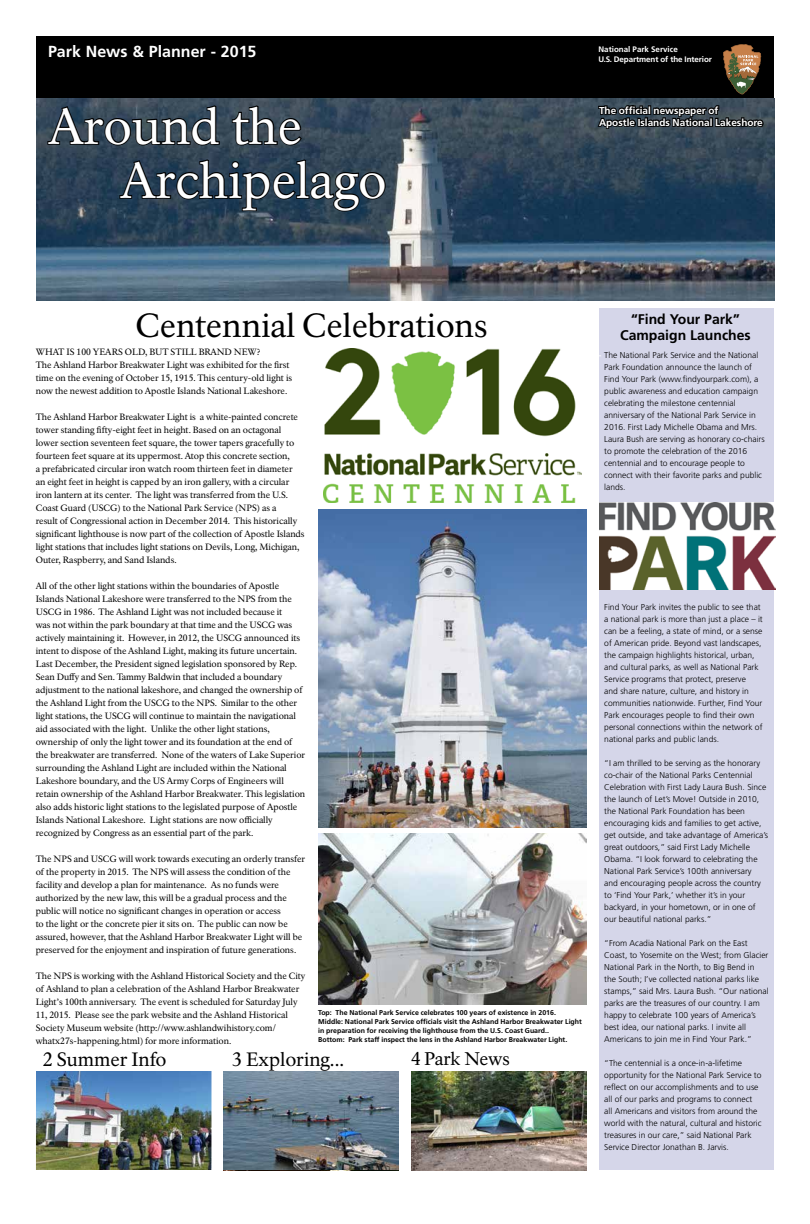
<style>
.page{position:relative;width:810px;height:1224px;background:#fff}
.page>*{position:absolute;margin:0;border:0;box-sizing:border-box;transform-origin:0 0}
.t1{font:50px/54px "NPS Rawlinson OT";letter-spacing:-.005em;color:#fff}
.t2{font:33px "NPS Rawlinson OT";color:#000}
.t3{font:19px "NPS Rawlinson OT";color:#000}
.t4{font:18px "NPS Rawlinson OT";letter-spacing:-.01em;color:#000}
.t5{font:700 16px "Frutiger LT Std";color:#fff}
.t6{font:700 14px/16px "Frutiger LT Std";color:#000;text-align:center}
.t7{font:700 10px/12px "Frutiger LT Std";color:#fff}
.t8{font:9px/13px "NPS Rawlinson OT";letter-spacing:-.005em;color:#000}
.t9{font:300 8.5px/12px "Frutiger LT Std";color:#000}
.t10{font:700 8px/10px "Frutiger LT Std";letter-spacing:-.01em;color:#fff}
.t11{font:700 7px/9px "Frutiger LT Std";color:#000}
.s1{font-weight:700;font-size:8px;color:#fff}
</style>
<div class="page">
<div style="left:599px;top:309px;width:175px;height:861px;background:#d5d6e9"></div>
<div style="left:36px;top:36px;width:738px;height:64px;background:#000"></div>
<img style="left:36px;top:1071px;width:176px;height:99px">
<img style="left:324px;top:348px;width:257px;height:154px">
<img style="left:36px;top:99px;width:739px;height:201px">
<img style="left:318px;top:510px;width:269px;height:318px">
<svg style="left:46px;top:104px;width:175px;height:43px;background:#2a3844"></svg>
<svg style="left:231px;top:104px;width:72px;height:43px;background:#2d3842"></svg>
<svg style="left:118px;top:158px;width:269px;height:55px;background:#203242"></svg>
<svg style="left:597px;top:44px;width:168px;height:110px"></svg>
<img style="left:599px;top:502px;width:176px;height:88px">
<img style="left:318px;top:833px;width:268px;height:172px">
<img style="left:224px;top:1071px;width:175px;height:99px">
<img style="left:411px;top:1071px;width:176px;height:100px">
<h3 class="t5" style="left:48px;top:42px;width:210px">Park News &amp; Planner - 2015</h3>
<p class="t10" style="left:598px;top:44px;width:115px">National Park Service<br>U.S. Department of the Interior</p>
<h1 class="t1" style="left:120px;top:100px;width:268px;text-indent:-72px">Around the<br>Archipelago</h1>
<p class="t7" style="left:599px;top:104px;width:165px">The official newspaper of<br>Apostle Islands National Lakeshore</p>
<h2 class="t2" style="left:135px;top:305px;width:354px">Centennial Celebrations</h2>
<p class="t8" style="left:36px;top:346px;width:258px">WHAT IS 100 YEARS OLD, BUT STILL BRAND NEW?<br>The Ashland Harbor Breakwater Light was exhibited for the first time on the evening of October 15, 1915. This century-old light is now the newest addition to Apostle Islands National Lakeshore.</p>
<p class="t8" style="left:36px;top:411px;width:270px">The Ashland Harbor Breakwater Light is a white-painted concrete tower standing fifty-eight feet in height. Based on an octagonal lower section seventeen feet square, the tower tapers gracefully to fourteen feet square at its uppermost. Atop this concrete section,<br>a prefabricated circular iron watch room thirteen feet in diameter an eight feet in height is capped by an iron gallery, with a circular iron lantern at its center. The light was transferred from the U.S.<br>Coast Guard (USCG) to the National Park Service (NPS) as a<br>result of Congressional action in December 2014. This historically significant lighthouse is now part of the collection of Apostle Islands light stations that includes light stations on Devils, Long, Michigan, Outer, Raspberry, and Sand Islands.</p>
<p class="t8" style="left:36px;top:580px;width:271px">All of the other light stations within the boundaries of Apostle Islands National Lakeshore were transferred to the NPS from the USCG in 1986. The Ashland Light was not included because it<br>was not within the park boundary at that time and the USCG was actively maintaining it. However, in 2012, the USCG announced its intent to dispose of the Ashland Light, making its future uncertain.<br>Last December, the President signed legislation sponsored by Rep.<br>Sean Duffy and Sen. Tammy Baldwin that included a boundary adjustment to the national lakeshore, and changed the ownership of the Ashland Light from the USCG to the NPS. Similar to the other light stations, the USCG will continue to maintain the navigational aid associated with the light. Unlike the other light stations, ownership of only the light tower and its foundation at the end of the breakwater are transferred. None of the waters of Lake Superior surrounding the Ashland Light are included within the National Lakeshore boundary, and the US Army Corps of Engineers will retain ownership of the Ashland Harbor Breakwater. This legislation also adds historic light stations to the legislated purpose of Apostle Islands National Lakeshore. Light stations are now officially recognized by Congress as an essential part of the park.</p>
<p class="t8" style="left:36px;top:853px;width:271px">The NPS and USCG will work towards executing an orderly transfer of the property in 2015. The NPS will assess the condition of the facility and develop a plan for maintenance. As no funds were authorized by the new law, this will be a gradual process and the public will notice no significant changes in operation or access<br>to the light or the concrete pier it sits on. The public can now be assured, however, that the Ashland Harbor Breakwater Light will be preserved for the enjoyment and inspiration of future generations.</p>
<p class="t8" style="left:36px;top:970px;width:271px">The NPS is working with the Ashland Historical Society and the City of Ashland to plan a celebration of the Ashland Harbor Breakwater Light’s 100th anniversary. The event is scheduled for Saturday July 11, 2015. Please see the park website and the Ashland Historical Society Museum website (http://www.ashlandwihistory.com/ whatx27s-happening.html) for more information.</p>
<p class="t11" style="left:318px;top:1008px;width:265px">Top: The National Park Service celebrates 100 years of existence in 2016.<br>Middle: National Park Service officials visit the Ashland Harbor Breakwater Light in preparation for receiving the lighthouse from the U.S. Coast Guard..<br>Bottom: Park staff inspect the lens in the Ashland Harbor Breakwater Light.</p>
<h3 class="t3" style="left:43px;top:1047px;width:125px">2 Summer Info</h3>
<h3 class="t3" style="left:232px;top:1047px;width:114px">3 Exploring...</h3>
<h3 class="t4" style="left:411px;top:1047px;width:100px">4 Park News</h3>
<h3 class="t6" style="left:620px;top:312px;width:132px">“Find Your Park”<br>Campaign Launches</h3>
<p class="t9" style="left:604px;top:361px;width:162px">Park Foundation announce the launch of Find Your Park (www.findyourpark.com), a public awareness and education campaign celebrating the milestone centennial anniversary of the National Park Service in 2016. First Lady Michelle Obama and Mrs.<br>Laura Bush are serving as honorary co-chairs to promote the celebration of the 2016 centennial and to encourage people to connect with their favorite parks and public lands.</p>
<p class="t9" style="left:599px;top:349px;width:161px"><span class="s1">‑</span> The National Park Service and the National</p>
<p class="t9" style="left:604px;top:601px;width:160px">Find Your Park invites the public to see that a national park is more than just a place – it can be a feeling, a state of mind, or a sense of American pride. Beyond vast landscapes, the campaign highlights historical, urban, and cultural parks, as well as National Park Service programs that protect, preserve<br>and share nature, culture, and history in communities nationwide. Further, Find Your Park encourages people to find their own personal connections within the network of national parks and public lands.</p>
<p class="t9" style="left:604px;top:757px;width:165px">“I am thrilled to be serving as the honorary co-chair of the National Parks Centennial Celebration with First Lady Laura Bush. Since the launch of Let’s Move! Outside in 2010, the National Park Foundation has been encouraging kids and families to get active, get outside, and take advantage of America’s great outdoors,” said First Lady Michelle Obama. “I look forward to celebrating the National Park Service’s 100th anniversary<br>and encouraging people across the country to ‘Find Your Park,’ whether it’s in your backyard, in your hometown, or in one of our beautiful national parks.”</p>
<p class="t9" style="left:604px;top:937px;width:166px">“From Acadia National Park on the East Coast, to Yosemite on the West; from Glacier National Park in the North, to Big Bend in<br>the South; I’ve collected national parks like stamps,” said Mrs. Laura Bush. “Our national parks are the treasures of our country. I am happy to celebrate 100 years of America’s best idea, our national parks. I invite all Americans to join me in Find Your Park.”</p>
<p class="t9" style="left:604px;top:1057px;width:159px">“The centennial is a once-in-a-lifetime opportunity for the National Park Service to reflect on our accomplishments and to use all of our parks and programs to connect all Americans and visitors from around the world with the natural, cultural and historic treasures in our care,” said National Park Service Director Jonathan B. Jarvis.</p>
</div>
